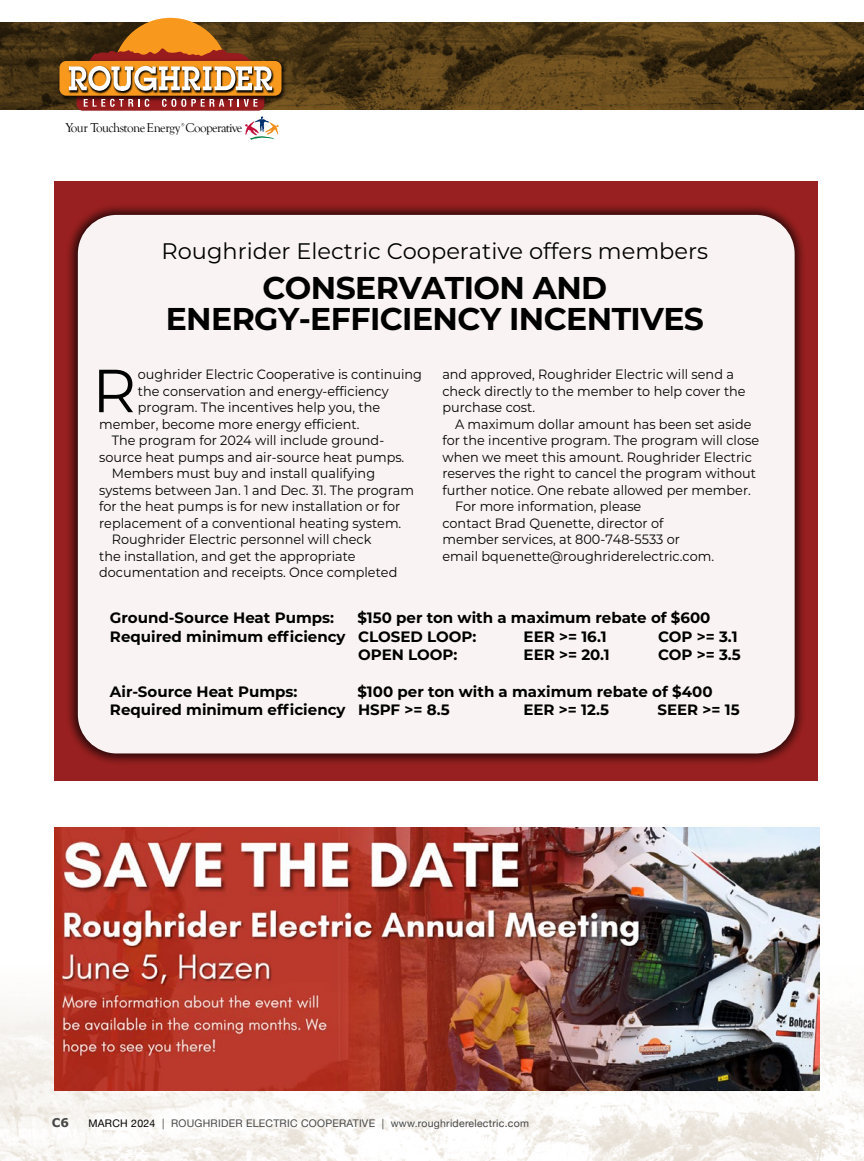
<style>
.page{position:relative;width:864px;height:1161px;background:#fff}
.page>*{position:absolute;margin:0;border:0;box-sizing:border-box;transform-origin:0 0}
.t1{font:60.6px "Montserrat";color:#000}
.t2{font:700 31.5px/31.5px "Montserrat";letter-spacing:-.02em;color:#000;text-align:center}
.t3{font:22.5px "Montserrat";color:#000}
.t4{font:700 15px/18.5px "Montserrat";color:#000}
.t5{font:13.5px/16.5px "Montserrat";color:#000;scale:.95 1}
.t6{font:13.2px "Goudy Old Style T";letter-spacing:-.05em;color:#000}
.t7{font:700 12px "Verdana";color:#474747}
.t8{font:10.5px "Helvetica Neue";letter-spacing:.025em;color:#474747}
.s1{color:#000}
</style>
<div class="page">
<img style="left:0;top:887px;width:864px;height:274px">
<div style="left:54px;top:181px;width:764px;height:599px;background:#992020"></div>
<div style="left:65px;top:202px;width:742px;height:564px;background:#000;opacity:.75"></div>
<div style="left:78px;top:215px;width:717px;height:538px;background:#f9f3f3;border-radius:39px"></div>
<img style="left:54px;top:827px;width:765px;height:263px">
<img style="left:0;top:22px;width:864px;height:88px">
<div style="left:77px;top:76px;width:187px;height:35px;background:#981b1e;border-radius:6px"></div>
<img style="left:56px;top:58px;width:233px;height:45px">
<div style="left:59px;top:61px;width:223px;height:35px;background:#f8991d;border-radius:7px"></div>
<svg style="left:84px;top:99px;width:65px;height:8px"></svg>
<svg style="left:162px;top:99px;width:95px;height:8px"></svg>
<img style="left:68px;top:66px;width:207px;height:28px">
<svg style="left:69px;top:18px;width:203px;height:73px"></svg>
<svg style="left:245px;top:116px;width:34px;height:24px"></svg>
<p class="t6" style="left:66px;top:120px;width:178px">Your TouchstoneEnergy Cooperative</p>
<h3 class="t3" style="left:162px;top:236px;width:548px">Roughrider Electric Cooperative offers members</h3>
<h2 class="t2" style="left:166px;top:270px;width:540px">CONSERVATION AND<br>ENERGY-EFFICIENCY INCENTIVES</h2>
<h1 class="t1" style="left:92px;top:349px;width:45px">R</h1>
<p class="t5" style="left:138px;top:366px;width:301px">oughrider Electric Cooperative is continuing</p>
<p class="t5" style="left:138px;top:382px;width:265px">the conservation and energy-efficiency</p>
<p class="t5" style="left:138px;top:399px;width:257px">program. The incentives help you, the</p>
<p class="t5" style="left:99px;top:415px;width:275px">member, become more energy efficient.</p>
<p class="t5" style="left:112px;top:432px;width:288px">The program for 2024 will include ground-</p>
<p class="t5" style="left:99px;top:448px;width:323px">source heat pumps and air-source heat pumps.</p>
<p class="t5" style="left:112px;top:465px;width:279px">Members must buy and install qualifying</p>
<p class="t5" style="left:99px;top:481px;width:333px">systems between Jan. 1 and Dec. 31. The program</p>
<p class="t5" style="left:99px;top:498px;width:319px">for the heat pumps is for new installation or for</p>
<p class="t5" style="left:99px;top:514px;width:320px">replacement of a conventional heating system.</p>
<p class="t5" style="left:112px;top:531px;width:275px">Roughrider Electric personnel will check</p>
<p class="t5" style="left:99px;top:547px;width:271px">the installation, and get the appropriate</p>
<p class="t5" style="left:99px;top:564px;width:315px">documentation and receipts. Once completed</p>
<p class="t5" style="left:442px;top:366px;width:321px">and approved, Roughrider Electric will send a check directly to the member to help cover the purchase cost.</p>
<p class="t5" style="left:455px;top:415px;width:314px">A maximum dollar amount has been set aside</p>
<p class="t5" style="left:442px;top:432px;width:335px">for the incentive program. The program will close</p>
<p class="t5" style="left:442px;top:448px;width:327px">when we meet this amount. Roughrider Electric</p>
<p class="t5" style="left:442px;top:465px;width:332px">reserves the right to cancel the program without</p>
<p class="t5" style="left:442px;top:481px;width:326px">further notice. One rebate allowed per member.</p>
<p class="t5" style="left:455px;top:498px;width:198px">For more information, please</p>
<p class="t5" style="left:442px;top:514px;width:234px">contact Brad Quenette, director of</p>
<p class="t5" style="left:442px;top:531px;width:252px">member services, at 800-748-5533 or</p>
<p class="t5" style="left:442px;top:547px;width:288px">email bquenette@roughriderelectric.com.</p>
<p class="t4" style="left:110px;top:608px;width:602px;text-indent:248px">$150 per ton with a maximum rebate of $600<br>Required minimum efficiency CLOSED LOOP:</p>
<p class="t4" style="left:110px;top:608px;width:226px">Ground-Source Heat Pumps:</p>
<p class="t4" style="left:524px;top:626px;width:84px">EER &gt;= 16.1</p>
<p class="t4" style="left:658px;top:626px;width:81px">COP &gt;= 3.1</p>
<p class="t4" style="left:358px;top:645px;width:101px">OPEN LOOP:</p>
<p class="t4" style="left:524px;top:645px;width:88px">EER &gt;= 20.1</p>
<p class="t4" style="left:658px;top:645px;width:84px">COP &gt;= 3.5</p>
<p class="t4" style="left:110px;top:681px;width:604px;text-indent:248px">$100 per ton with a maximum rebate of $400<br>Required minimum efficiency HSPF &gt;= 8.5</p>
<p class="t4" style="left:110px;top:681px;width:189px">Air-Source Heat Pumps:</p>
<p class="t4" style="left:523px;top:700px;width:87px">EER &gt;= 12.5</p>
<p class="t4" style="left:658px;top:700px;width:84px">SEER &gt;= 15</p>
<p class="t7" style="left:52px;top:1114px;width:19px">C6</p>
<p class="t8" style="left:88px;top:1115px;width:442px"><span class="s1">MARCH 2024</span> | ROUGHRIDER ELECTRIC COOPERATIVE | www.roughriderelectric.com</p>
</div>
